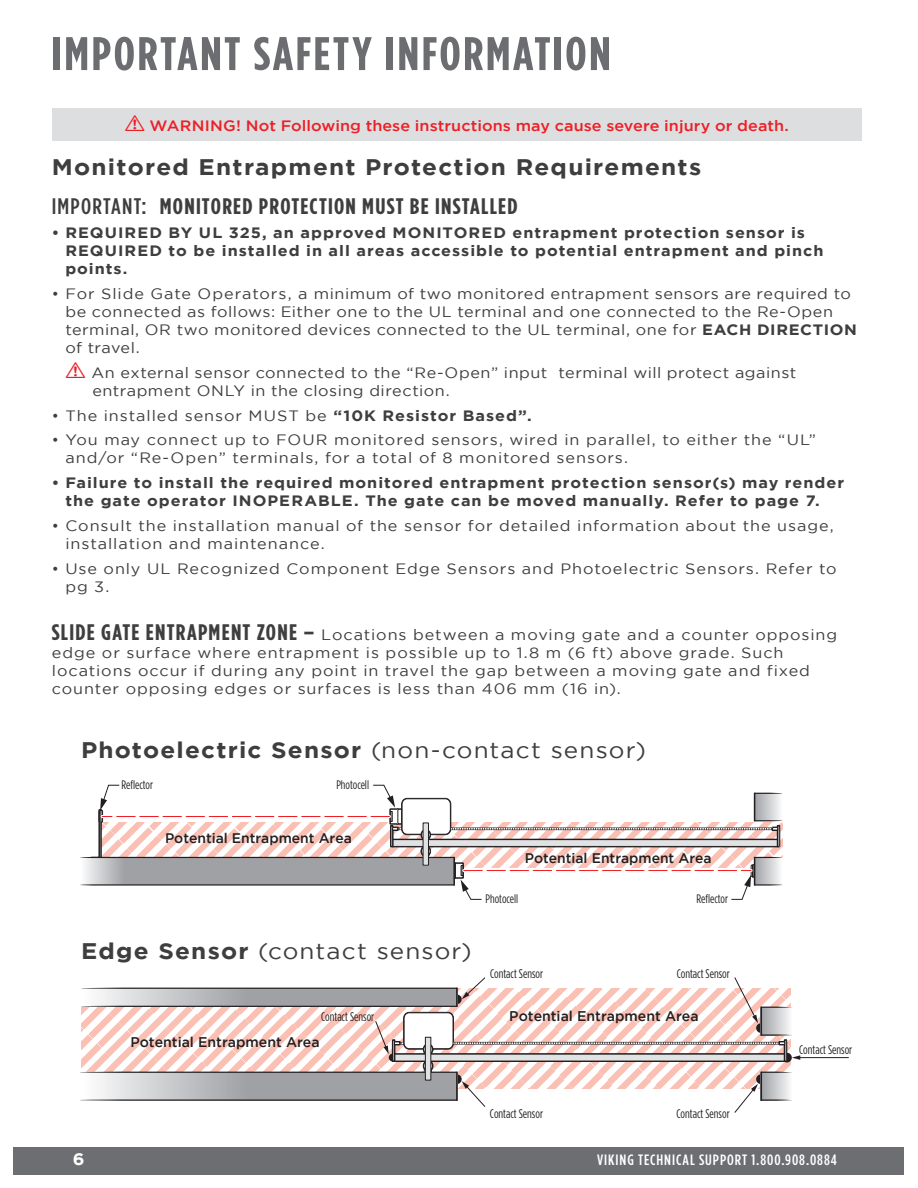
<style>
.page{position:relative;width:918px;height:1188px;background:#fff}
.page>*{position:absolute;margin:0;border:0;box-sizing:border-box;transform-origin:0 0}
.t1{font:700 47.1px "Gotham Condensed";letter-spacing:.05em;color:#6c6d70;scale:1.08 1}
.t2{font:700 22.5px "Gotham";letter-spacing:.05em;color:#3e3e3f;scale:1.08 1}
.t3{font:700 22.5px "Gotham Condensed";letter-spacing:.05em;color:#3e3e3f;scale:1.08 1}
.t4{font:22.5px "Gotham";letter-spacing:.05em;color:#3e3e3f;scale:1.08 1}
.t5{font:700 16.5px "Gotham";color:#fff;scale:1.08 1}
.t6{font:15px/18px "Gotham";letter-spacing:.05em;color:#3e3e3f}
.t7{font:15px/18px "Gotham";letter-spacing:.05em;color:#3e3e3f;scale:1.08 1}
.t8{font:700 15px/18px "Gotham";letter-spacing:.06em;color:#3e3e3f}
.t9{font:500 15px "Gotham";color:#ed1f26;scale:1.08 1}
.t10{font:500 15px "Gotham Condensed";letter-spacing:.06em;color:#fff;scale:1.08 1}
.t11{font:500 14.1px "Gotham";color:#231f20}
.t12{font:500 13.8px "Gotham";color:#231f20}
.t13{font:12.45px "Gotham Condensed";color:#231f20}
.t14{font:12.3px "Gotham Condensed";color:#231f20}
.s1{font-family:"Hazard";font-weight:400;font-size:22.5px}
.s2{font-weight:500}
.s3{font-weight:700}
.s4{font-family:"Hazard";font-size:22.5px;color:#ed1f26}
.s5{font-family:"Gotham Condensed";font-weight:700;font-size:22.5px}
.s6{font-weight:400}
</style>
<div class="page">
<div style="left:14px;top:1147px;width:890px;height:27px;background:#6d6e71"></div>
<svg style="left:82px;top:1061px;width:709px;height:28px;fill:#fac7bc"></svg>
<div style="left:424px;top:1046px;width:8px;height:30px;border:2px solid #231f20"></div>
<div style="left:389px;top:1054px;width:8px;height:8px;background:#aeacad;border-radius:50%"></div>
<svg style="left:452px;top:1074px;width:10px;height:10px"></svg>
<svg style="left:756px;top:1074px;width:10px;height:10px"></svg>
<div style="left:782px;top:1053px;width:10px;height:9px;background:#231f20;border-radius:50%"></div>
<div style="left:394px;top:1053px;width:392px;height:9px;border:2px solid #231f20"></div>
<div style="left:423px;top:1060px;width:10px;height:12px;border:2px solid #231f20;border-radius:50%"></div>
<div style="left:423px;top:1061px;width:10px;height:10px;border:1px solid #231f20;border-radius:50%"></div>
<div style="left:392px;top:1039px;width:3px;height:23px;border:2px solid #231f20"></div>
<div style="left:784px;top:1039px;width:3px;height:23px;border:2px solid #231f20"></div>
<svg style="left:762px;top:1073px;width:29px;height:11px"></svg>
<svg style="left:762px;top:1072px;width:30px;height:1px"></svg>
<hr style="left:760px;top:1072px;width:2px;height:28px;background:#231f20">
<svg style="left:82px;top:1073px;width:374px;height:8px;background:#b4b5b8"></svg>
<svg style="left:80px;top:1072px;width:376px;height:1px"></svg>
<hr style="left:456px;top:1072px;width:2px;height:28px;background:#231f20">
<div style="left:425px;top:1037px;width:6px;height:43px;background:#e1e2e4"></div>
<div style="left:425px;top:1037px;width:6px;height:43px;border:1px solid #231f20"></div>
<svg style="left:80px;top:1081px;width:406px;height:26px"></svg>
<svg style="left:734px;top:1084px;width:58px;height:29px"></svg>
<hr style="left:799px;top:1057px;width:50px;height:1px;background:#231f20">
<svg style="left:81px;top:977px;width:719px;height:84px"></svg>
<div style="left:52px;top:108px;width:810px;height:33px;background:#dddee0"></div>
<svg style="left:80px;top:784px;width:702px;height:116px"></svg>
<h1 class="t1" style="left:52px;top:27px;width:519px">IMPORTANT SAFETY INFORMATION</h1>
<p class="t9" style="left:125px;top:117px;width:616px"><span class="s1">!</span> WARNING! Not Following these instructions may cause severe injury or death.</p>
<h2 class="t2" style="left:52px;top:154px;width:603px">Monitored Entrapment Protection Requirements</h2>
<h2 class="t3" style="left:52px;top:193px;width:433px"><span class="s2">IMPORTANT:</span> MONITORED PROTECTION MUST BE INSTALLED</h2>
<p class="t8" style="left:65px;top:224px;width:760px;text-indent:-14px">• REQUIRED BY UL 325, an approved MONITORED entrapment protection sensor is<br>REQUIRED to be installed in all areas accessible to potential entrapment and pinch points.</p>
<p class="t6" style="left:65px;top:285px;width:793px;text-indent:-14px">• For Slide Gate Operators, a minimum of two monitored entrapment sensors are required to be connected as follows: Either one to the UL terminal and one connected to the Re-Open terminal, OR two monitored devices connected to the UL terminal, one for <span class="s3">EACH DIRECTION </span>of travel.</p>
<p class="t7" style="left:92px;top:363px;width:654px;text-indent:-27px"><span class="s4">!</span> An external sensor connected to the “Re-Open” input terminal will protect against entrapment ONLY in the closing direction.</p>
<p class="t6" style="left:52px;top:406px;width:482px">• The installed sensor MUST be <span class="s3">“10K Resistor Based”.</span></p>
<p class="t6" style="left:65px;top:431px;width:752px;text-indent:-14px">• You may connect up to FOUR monitored sensors, wired in parallel, to either the “UL” and/or “Re-Open” terminals, for a total of 8 monitored sensors.</p>
<p class="t8" style="left:65px;top:473px;width:780px;text-indent:-14px">• Failure to install the required monitored entrapment protection sensor(s) may render the gate operator INOPERABLE. The gate can be moved manually. Refer to page 7.</p>
<p class="t6" style="left:65px;top:516px;width:770px;text-indent:-14px">• Consult the installation manual of the sensor for detailed information about the usage, installation and maintenance.</p>
<p class="t6" style="left:65px;top:559px;width:773px;text-indent:-14px">• Use only UL Recognized Component Edge Sensors and Photoelectric Sensors. Refer to pg 3.</p>
<p class="t7" style="left:52px;top:625px;width:729px"><span class="s5">SLIDE GATE ENTRAPMENT ZONE –</span> Locations between a moving gate and a counter opposing edge or surface where entrapment is possible up to 1.8 m (6 ft) above grade. Such locations occur if during any point in travel the gap between a moving gate and fixed counter opposing edges or surfaces is less than 406 mm (16 in).</p>
<h2 class="t2" style="left:81px;top:737px;width:525px">Photoelectric Sensor <span class="s6">(non-contact sensor)</span></h2>
<p class="t14" style="left:121px;top:778px;width:33px">Reflector</p>
<p class="t14" style="left:336px;top:778px;width:34px">Photocell</p>
<p class="t12" style="left:165px;top:830px;width:188px">Potential Entrapment Area</p>
<h2 class="t4" style="left:81px;top:939px;width:363px"><span class="s3">Edge Sensor</span> (contact sensor)</h2>
<p class="t13" style="left:321px;top:1010px;width:55px">Contact Sensor</p>
<p class="t11" style="left:130px;top:1034px;width:191px">Potential Entrapment Area</p>
<p class="t12" style="left:525px;top:851px;width:188px">Potential Entrapment Area</p>
<p class="t14" style="left:486px;top:892px;width:34px">Photocell</p>
<p class="t14" style="left:696px;top:892px;width:33px">Reflector</p>
<p class="t13" style="left:490px;top:966px;width:55px">Contact Sensor</p>
<p class="t13" style="left:677px;top:967px;width:55px">Contact Sensor</p>
<p class="t11" style="left:509px;top:1008px;width:191px">Potential Entrapment Area</p>
<p class="t13" style="left:490px;top:1107px;width:55px">Contact Sensor</p>
<p class="t13" style="left:677px;top:1107px;width:55px">Contact Sensor</p>
<p class="t13" style="left:799px;top:1043px;width:55px">Contact Sensor</p>
<p class="t5" style="left:73px;top:1149px;width:12px">6</p>
<p class="t10" style="left:597px;top:1151px;width:224px">VIKING TECHNICAL SUPPORT 1.800.908.0884</p>
</div>
